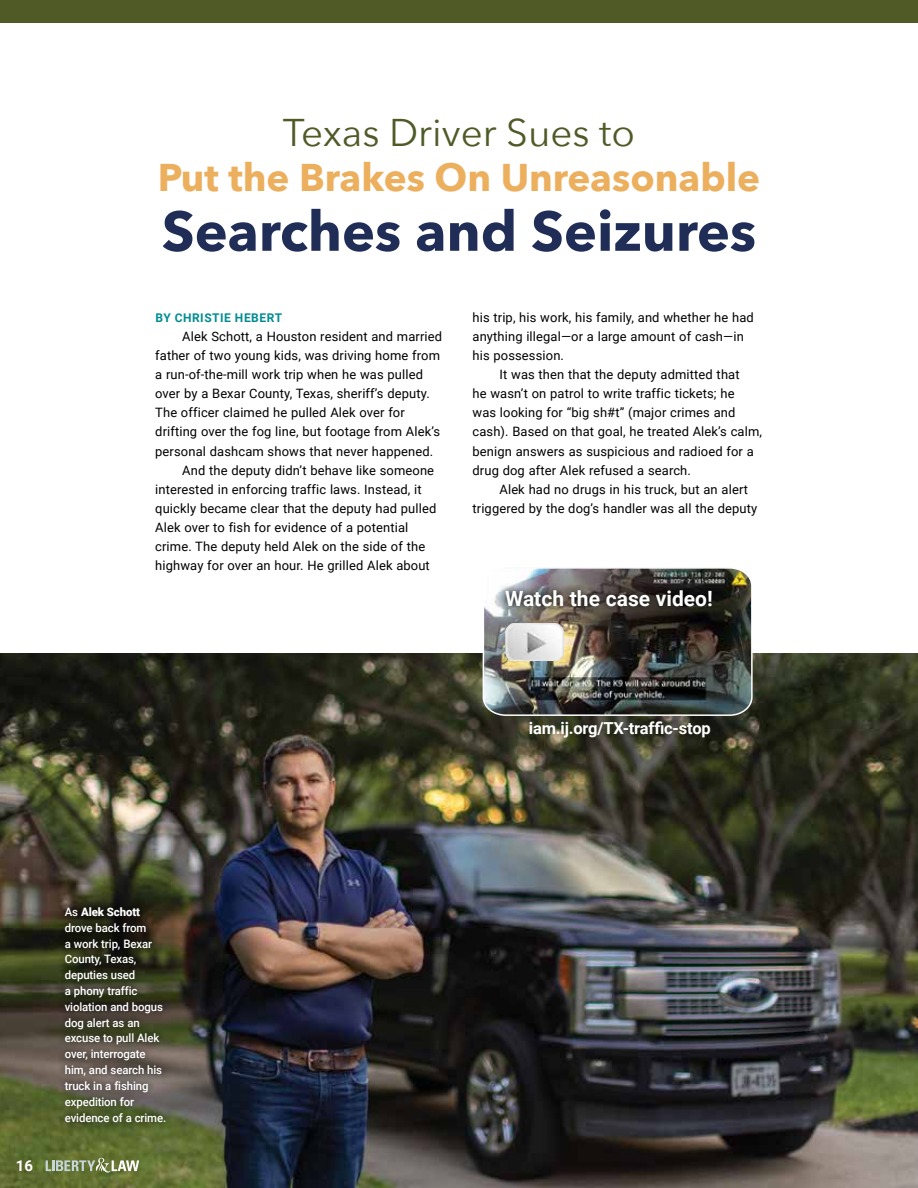
<style>
.page{position:relative;width:918px;height:1188px;background:#fff}
.page>*{position:absolute;margin:0;border:0;box-sizing:border-box;transform-origin:0 0}
.t1{font:700 55.5px "Avenir Next";color:#202d57}
.t2{font:700 38.55px "Avenir Next";color:#ecaf5e}
.t3{font:38.55px "Avenir Next";color:#4f5a27}
.t4{font:700 21px "Roboto";color:#fff}
.t5{font:700 16.5px "Roboto";letter-spacing:-.01em;color:#fff}
.t6{font:700 15px "Roboto";color:#fff}
.t7{font:12.9px/19px "Roboto";letter-spacing:.01em;color:#000}
.t8{font:700 12px "Roboto";letter-spacing:.045em;color:#008c92}
.t9{font:500 11.7px/15.8px "Roboto";letter-spacing:-.01em;color:#fff}
.s1{font-weight:900}
</style>
<div class="page">
<img style="left:0;top:653px;width:918px;height:535px">
<div style="left:57px;top:899px;width:116px;height:231px;background:#000;opacity:.75"></div>
<img style="left:482px;top:568px;width:271px;height:149px">
<svg style="left:499px;top:583px;width:220px;height:31px"></svg>
<img style="left:505px;top:623px;width:59px;height:38px">
<div style="left:0;top:0;width:918px;height:23px;background:#4f5a27"></div>
<svg style="left:46px;top:1158px;width:93px;height:15px"></svg>
<h2 class="t3" style="left:283px;top:100px;width:354px">Texas Driver Sues to</h2>
<h2 class="t2" style="left:158px;top:144px;width:604px">Put the Brakes On Unreasonable</h2>
<h1 class="t1" style="left:162px;top:183px;width:596px">Searches and Seizures</h1>
<p class="t8" style="left:155px;top:309px;width:128px">BY CHRISTIE HEBERT</p>
<p class="t7" style="left:182px;top:326px;width:261px">Alek Schott, a Houston resident and married</p>
<p class="t7" style="left:155px;top:345px;width:286px">father of two young kids, was driving home from</p>
<p class="t7" style="left:155px;top:365px;width:269px">a run-of-the-mill work trip when he was pulled</p>
<p class="t7" style="left:155px;top:384px;width:276px">over by a Bexar County, Texas, sheriff’s deputy.</p>
<p class="t7" style="left:155px;top:403px;width:251px">The officer claimed he pulled Alek over for</p>
<p class="t7" style="left:155px;top:422px;width:286px">drifting over the fog line, but footage from Alek’s</p>
<p class="t7" style="left:155px;top:441px;width:279px">personal dashcam shows that never happened.</p>
<p class="t7" style="left:182px;top:460px;width:253px">And the deputy didn’t behave like someone</p>
<p class="t7" style="left:155px;top:479px;width:268px">interested in enforcing traffic laws. Instead, it</p>
<p class="t7" style="left:155px;top:498px;width:283px">quickly became clear that the deputy had pulled</p>
<p class="t7" style="left:155px;top:518px;width:255px">Alek over to fish for evidence of a potential</p>
<p class="t7" style="left:155px;top:537px;width:271px">crime. The deputy held Alek on the side of the</p>
<p class="t7" style="left:155px;top:556px;width:276px">highway for over an hour. He grilled Alek about</p>
<p class="t7" style="left:473px;top:307px;width:283px">his trip, his work, his family, and whether he had anything illegal—or a large amount of cash—in his possession.</p>
<p class="t7" style="left:473px;top:364px;width:291px;text-indent:27px">It was then that the deputy admitted that<br>he wasn’t on patrol to write traffic tickets; he<br>was looking for “big sh#t” (major crimes and cash). Based on that goal, he treated Alek’s calm, benign answers as suspicious and radioed for a drug dog after Alek refused a search.</p>
<p class="t7" style="left:473px;top:479px;width:286px;text-indent:27px">Alek had no drugs in his truck, but an alert triggered by the dog’s handler was all the deputy</p>
<h3 class="t4" style="left:505px;top:584px;width:209px">Watch the case video!</h3>
<p class="t5" style="left:529px;top:716px;width:183px">iam.ij.org/TX-traffic-stop</p>
<p class="t6" style="left:16px;top:1155px;width:19px">16</p>
<p class="t9" style="left:65px;top:903px;width:103px">As <span class="s1">Alek Schott </span>drove back from<br>a work trip, Bexar<br>County, Texas, deputies used<br>a phony traffic violation and bogus dog alert as an excuse to pull Alek over, interrogate him, and search his truck in a fishing expedition for evidence of a crime.</p>
</div>
